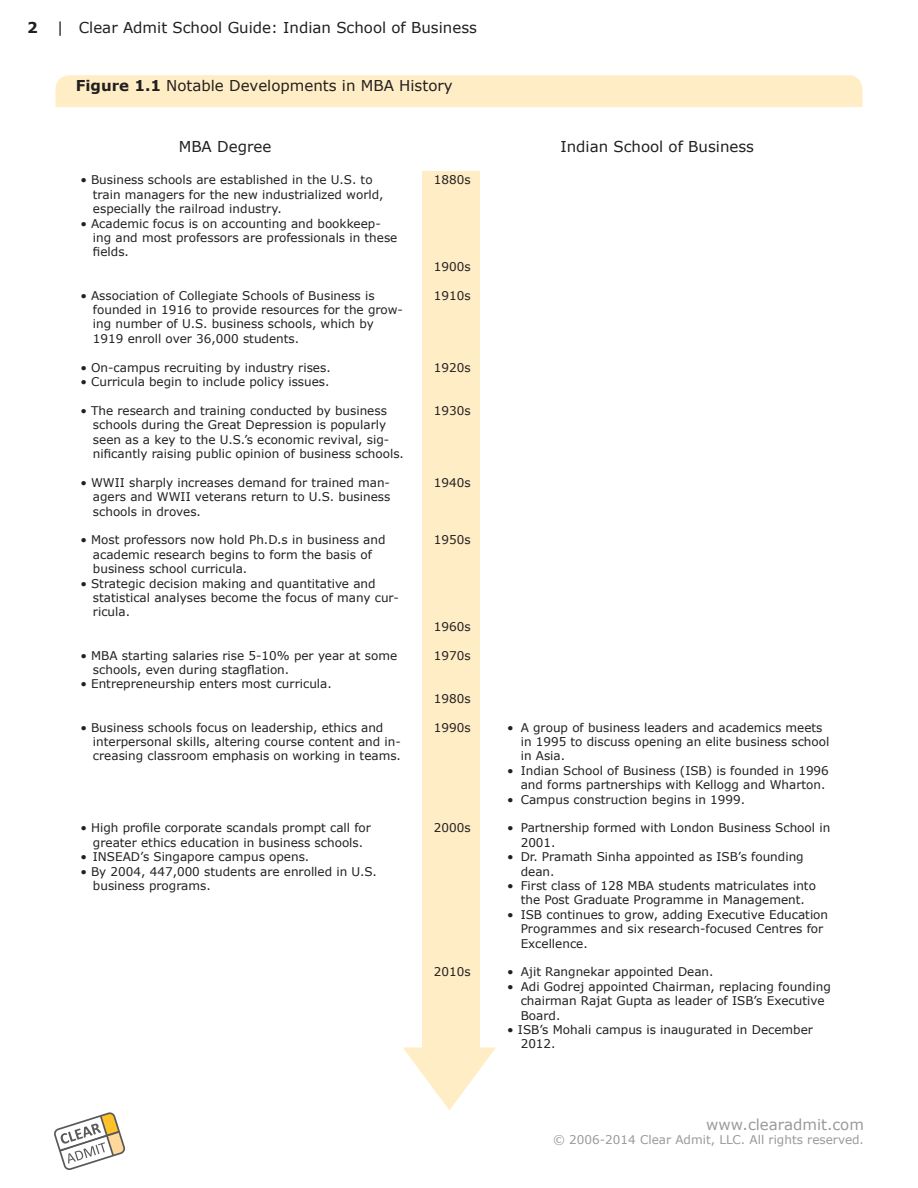
<style>
.page{position:relative;width:918px;height:1188px;background:#fff}
.page>*{position:absolute;margin:0;border:0;box-sizing:border-box;transform-origin:0 0}
.Folio_Left{font:15px "Verdana";color:#231f20}
.t1{font:15px "Verdana";color:#9a9a9a}
.Folio_Left-2{font:700 15px "Verdana";color:#231f20}
.Timeline_text{font:12px/14.4px "Verdana";color:#231f20}
.t2{font:12px "Verdana";color:#9a9a9a}
.s1{font-weight:700}
</style>
<div class="page">
<svg style="left:54px;top:1112px;width:71px;height:58px"></svg>
<div style="left:422px;top:171px;width:57px;height:881px;background:#ffedc5"></div>
<svg style="left:403px;top:1047px;width:93px;height:63px"></svg>
<div style="left:55px;top:75px;width:808px;height:32px;background:#ffedc5"></div>
<p class="Folio_Left-2" style="left:27px;top:17px;width:12px">2</p>
<p class="Folio_Left" style="left:57px;top:17px;width:421px">| Clear Admit School Guide: Indian School of Business</p>
<p class="Folio_Left" style="left:76px;top:75px;width:379px"><span class="s1">Figure 1.1</span> Notable Developments in MBA History</p>
<p class="Folio_Left" style="left:179px;top:136px;width:94px">MBA Degree</p>
<p class="Timeline_text" style="left:93px;top:173px;width:292px;text-indent:-13px">• Business schools are established in the U.S. to train managers for the new industrialized world, especially the railroad industry.</p>
<p class="Timeline_text" style="left:93px;top:216px;width:306px;text-indent:-13px">• Academic focus is on accounting and bookkeep&shy;ing and most professors are professionals in these fields.</p>
<p class="Timeline_text" style="left:93px;top:288px;width:312px;text-indent:-13px">• Association of Collegiate Schools of Business is founded in 1916 to provide resources for the grow&shy;ing number of U.S. business schools, which by 1919 enroll over 36,000 students.</p>
<p class="Timeline_text" style="left:80px;top:360px;width:252px">• On-campus recruiting by industry rises.</p>
<p class="Timeline_text" style="left:80px;top:374px;width:251px">• Curricula begin to include policy issues.</p>
<p class="Timeline_text" style="left:93px;top:403px;width:313px;text-indent:-13px">• The research and training conducted by business schools during the Great Depression is popularly seen as a key to the U.S.’s economic revival, sig&shy;nificantly raising public opinion of business schools.</p>
<p class="Timeline_text" style="left:93px;top:475px;width:299px;text-align:justify;text-indent:-13px">• WWII sharply increases demand for trained man&shy;agers and WWII veterans return to U.S. business schools in droves.</p>
<p class="Timeline_text" style="left:93px;top:533px;width:294px;text-indent:-13px">• Most professors now hold Ph.D.s in business and academic research begins to form the basis of business school curricula.</p>
<p class="Timeline_text" style="left:93px;top:576px;width:308px;text-indent:-13px">• Strategic decision making and quantitative and statistical analyses become the focus of many cur&shy;ricula.</p>
<p class="Timeline_text" style="left:93px;top:648px;width:306px;text-indent:-13px">• MBA starting salaries rise 5-10% per year at some schools, even during stagflation.</p>
<p class="Timeline_text" style="left:80px;top:677px;width:253px">• Entrepreneurship enters most curricula.</p>
<p class="Timeline_text" style="left:93px;top:720px;width:310px;text-indent:-13px">• Business schools focus on leadership, ethics and interpersonal skills, altering course content and in&shy;creasing classroom emphasis on working in teams.</p>
<p class="Timeline_text" style="left:80px;top:821px;width:292px;text-align:center">• High profile corporate scandals prompt call for greater ethics education in business schools.</p>
<p class="Timeline_text" style="left:80px;top:850px;width:230px">• INSEAD’s Singapore campus opens.</p>
<p class="Timeline_text" style="left:93px;top:864px;width:286px;text-indent:-13px">• By 2004, 447,000 students are enrolled in U.S. business programs.</p>
<p class="Timeline_text" style="left:434px;top:173px;width:38px">1880s</p>
<p class="Timeline_text" style="left:434px;top:259px;width:38px">1900s</p>
<p class="Timeline_text" style="left:434px;top:288px;width:38px">1910s</p>
<p class="Timeline_text" style="left:434px;top:360px;width:38px">1920s</p>
<p class="Timeline_text" style="left:434px;top:403px;width:38px">1930s</p>
<p class="Timeline_text" style="left:434px;top:475px;width:38px">1940s</p>
<p class="Timeline_text" style="left:434px;top:533px;width:38px">1950s</p>
<p class="Timeline_text" style="left:434px;top:619px;width:38px">1960s</p>
<p class="Timeline_text" style="left:434px;top:648px;width:38px">1970s</p>
<p class="Timeline_text" style="left:434px;top:691px;width:38px">1980s</p>
<p class="Timeline_text" style="left:434px;top:720px;width:38px">1990s</p>
<p class="Timeline_text" style="left:434px;top:821px;width:38px">2000s</p>
<p class="Timeline_text" style="left:434px;top:965px;width:38px">2010s</p>
<p class="Folio_Left" style="left:560px;top:137px;width:195px">Indian School of Business</p>
<p class="Timeline_text" style="left:521px;top:720px;width:310px;text-indent:-14px">• A group of business leaders and academics meets in 1995 to discuss opening an elite business school in Asia.</p>
<p class="Timeline_text" style="left:507px;top:763px;width:323px;text-align:right">• Indian School of Business (ISB) is founded in 1996 and forms partnerships with Kellogg and Wharton.</p>
<p class="Timeline_text" style="left:507px;top:792px;width:239px">• Campus construction begins in 1999.</p>
<p class="Timeline_text" style="left:521px;top:821px;width:311px;text-indent:-14px">• Partnership formed with London Business School in<br>2001.</p>
<p class="Timeline_text" style="left:521px;top:850px;width:285px;text-indent:-14px">• Dr. Pramath Sinha appointed as ISB’s founding dean.</p>
<p class="Timeline_text" style="left:507px;top:878px;width:310px;text-align:center">• First class of 128 MBA students matriculates into the Post Graduate Programme in Management.</p>
<p class="Timeline_text" style="left:521px;top:907px;width:309px;text-indent:-14px">• ISB continues to grow, adding Executive Education<br>Programmes and six research-focused Centres for<br>Excellence.</p>
<p class="Timeline_text" style="left:507px;top:965px;width:208px">• Ajit Rangnekar appointed Dean.</p>
<p class="Timeline_text" style="left:521px;top:979px;width:312px;text-indent:-14px">• Adi Godrej appointed Chairman, replacing founding chairman Rajat Gupta as leader of ISB’s Executive<br>Board.</p>
<p class="Timeline_text" style="left:521px;top:1022px;width:294px;text-indent:-14px">• ISB’s Mohali campus is inaugurated in December<br>2012.</p>
<p class="t1" style="left:706px;top:1114px;width:159px">www.clearadmit.com</p>
<p class="t2" style="left:553px;top:1131px;width:312px">© 2006-2014 Clear Admit, LLC. All rights reserved.</p>
</div>
